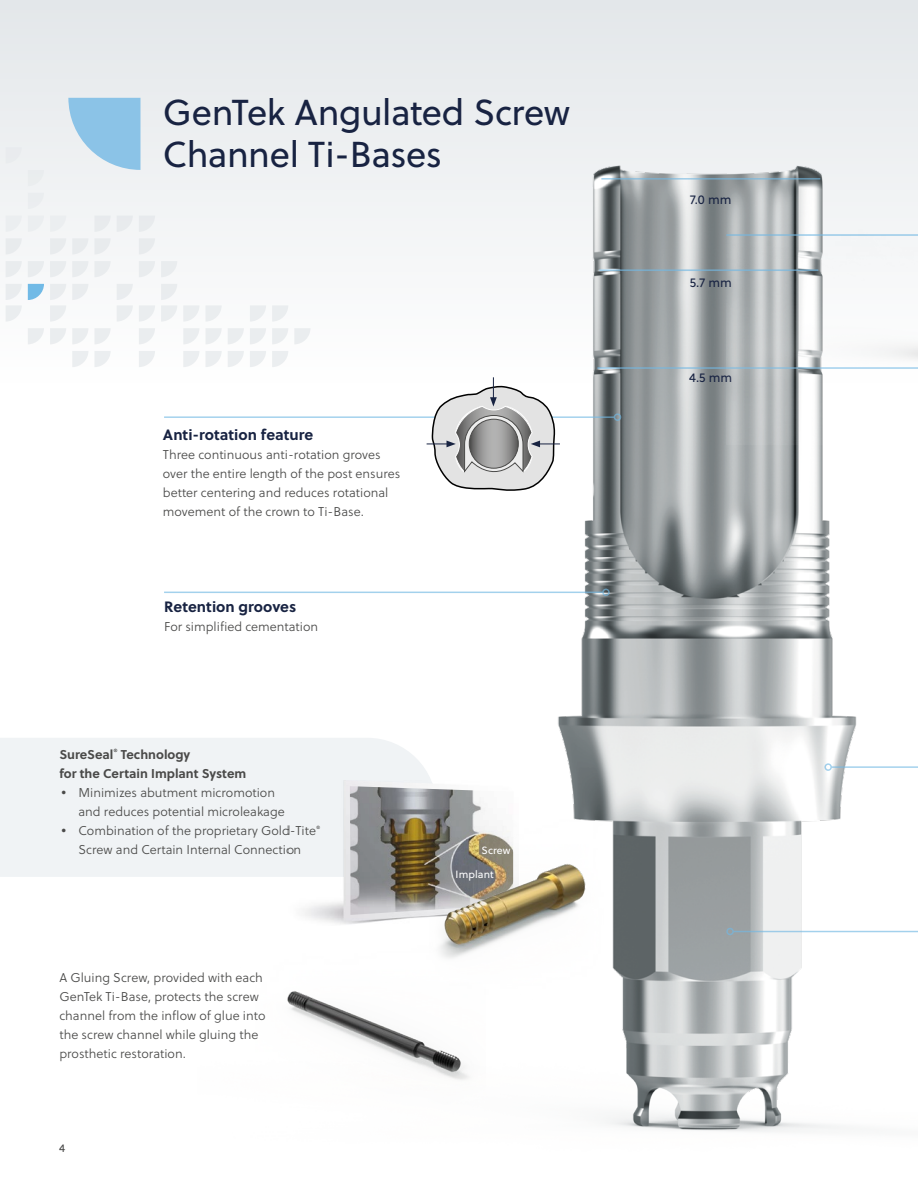
<style>
.page{position:relative;width:918px;height:1188px;background:#fff}
.page>*{position:absolute;margin:0;border:0;box-sizing:border-box;transform-origin:0 0}
.t1{font:36px/42px "Soleil";letter-spacing:-.01em;color:#182342}
.t2{font:700 15px "Soleil";letter-spacing:.005em;color:#182342}
.t3{font:12.75px/19.2px "Soleil Lt";color:#4a4a49}
.t4{font:700 12.75px/19.2px "Soleil";color:#4a4a49}
.t5{font:12.75px "Soleil";color:#182342}
.t6{font:11.25px "Soleil";color:#4a4a49}
.t7{font:10.5px "Soleil";letter-spacing:.01em;color:#fff}
.s1{font-size:15.75px}
</style>
<div class="page">
<div style="left:0;top:0;width:918px;height:784px;background:linear-gradient(to bottom,#e9ecee,#fff)"></div>
<img style="left:198px;top:83px;width:720px;height:1049px">
<svg style="left:68px;top:98px;width:72px;height:72px;background:#a0cde9"></svg>
<hr style="left:599px;top:269px;width:219px;height:2px;background:#72b8e3">
<hr style="left:597px;top:367px;width:321px;height:2px;background:#72b8e3">
<hr style="left:601px;top:178px;width:219px;height:2px;background:#72b8e3">
<hr style="left:164px;top:592px;width:439px;height:1px;background:#72b8e3">
<div style="left:602px;top:589px;width:8px;height:7px;border:2px solid #72b8e3;border-radius:50%"></div>
<hr style="left:164px;top:416px;width:451px;height:2px;background:#72b8e3">
<div style="left:614px;top:413px;width:7px;height:8px;border:2px solid #72b8e3;border-radius:50%"></div>
<svg style="left:427px;top:377px;width:133px;height:117px"></svg>
<svg style="left:469px;top:419px;width:49px;height:49px;background:#989797"></svg>
<div style="left:469px;top:419px;width:50px;height:50px;border:1px solid #4a4a49;border-radius:50%"></div>
<hr style="left:733px;top:931px;width:185px;height:1px;background:#72b8e3">
<div style="left:726px;top:928px;width:8px;height:7px;border:2px solid #72b8e3;border-radius:50%"></div>
<hr style="left:831px;top:766px;width:87px;height:2px;background:#72b8e3">
<div style="left:824px;top:763px;width:8px;height:8px;border:2px solid #72b8e3;border-radius:50%"></div>
<hr style="left:726px;top:234px;width:192px;height:2px;background:#72b8e3">
<div style="left:0;top:738px;width:437px;height:139px;background:#f0f3f5"></div>
<img style="left:289px;top:780px;width:128px;height:146px">
<img style="left:344px;top:780px;width:174px;height:141px">
<img style="left:350px;top:786px;width:163px;height:129px">
<img style="left:417px;top:788px;width:204px;height:216px">
<img style="left:727px;top:0;width:191px;height:445px">
<img style="left:255px;top:926px;width:231px;height:179px">
<svg style="left:72px;top:284px;width:16px;height:16px"></svg>
<svg style="left:28px;top:284px;width:16px;height:16px"></svg>
<svg style="left:139px;top:261px;width:16px;height:16px"></svg>
<svg style="left:72px;top:261px;width:16px;height:16px"></svg>
<svg style="left:94px;top:261px;width:17px;height:16px"></svg>
<svg style="left:28px;top:261px;width:16px;height:16px"></svg>
<svg style="left:50px;top:261px;width:16px;height:16px"></svg>
<svg style="left:6px;top:261px;width:16px;height:16px"></svg>
<svg style="left:139px;top:238px;width:16px;height:16px"></svg>
<svg style="left:72px;top:238px;width:16px;height:16px"></svg>
<svg style="left:94px;top:238px;width:17px;height:16px"></svg>
<svg style="left:50px;top:238px;width:16px;height:16px"></svg>
<svg style="left:6px;top:238px;width:16px;height:16px"></svg>
<svg style="left:117px;top:216px;width:16px;height:16px"></svg>
<svg style="left:139px;top:216px;width:16px;height:16px"></svg>
<svg style="left:94px;top:216px;width:17px;height:16px"></svg>
<svg style="left:28px;top:216px;width:16px;height:16px"></svg>
<svg style="left:50px;top:216px;width:16px;height:16px"></svg>
<svg style="left:6px;top:216px;width:16px;height:16px"></svg>
<svg style="left:28px;top:193px;width:16px;height:16px"></svg>
<svg style="left:28px;top:170px;width:16px;height:16px"></svg>
<svg style="left:6px;top:147px;width:16px;height:16px"></svg>
<svg style="left:139px;top:351px;width:16px;height:16px"></svg>
<svg style="left:72px;top:351px;width:16px;height:16px"></svg>
<svg style="left:94px;top:351px;width:17px;height:16px"></svg>
<svg style="left:139px;top:328px;width:16px;height:16px"></svg>
<svg style="left:72px;top:328px;width:16px;height:16px"></svg>
<svg style="left:94px;top:328px;width:17px;height:16px"></svg>
<svg style="left:28px;top:328px;width:16px;height:16px"></svg>
<svg style="left:50px;top:328px;width:16px;height:16px"></svg>
<svg style="left:117px;top:284px;width:16px;height:38px"></svg>
<svg style="left:139px;top:305px;width:16px;height:17px"></svg>
<svg style="left:161px;top:261px;width:16px;height:16px"></svg>
<svg style="left:161px;top:284px;width:16px;height:38px"></svg>
<svg style="left:183px;top:351px;width:16px;height:16px"></svg>
<svg style="left:183px;top:328px;width:16px;height:16px"></svg>
<svg style="left:183px;top:305px;width:16px;height:17px"></svg>
<svg style="left:206px;top:351px;width:16px;height:16px"></svg>
<svg style="left:206px;top:328px;width:16px;height:16px"></svg>
<svg style="left:206px;top:305px;width:16px;height:17px"></svg>
<svg style="left:228px;top:351px;width:16px;height:16px"></svg>
<svg style="left:228px;top:328px;width:16px;height:16px"></svg>
<svg style="left:250px;top:351px;width:16px;height:16px"></svg>
<svg style="left:250px;top:328px;width:16px;height:16px"></svg>
<svg style="left:250px;top:305px;width:16px;height:17px"></svg>
<svg style="left:272px;top:351px;width:16px;height:16px"></svg>
<svg style="left:272px;top:328px;width:16px;height:16px"></svg>
<svg style="left:272px;top:305px;width:16px;height:17px"></svg>
<svg style="left:294px;top:328px;width:17px;height:16px"></svg>
<svg style="left:50px;top:284px;width:16px;height:38px"></svg>
<svg style="left:6px;top:284px;width:16px;height:38px"></svg>
<h1 class="t1" style="left:163px;top:92px;width:409px">GenTek Angulated Screw<br>Channel Ti-Bases</h1>
<p class="t2" style="left:163px;top:425px;width:152px">Anti-rotation feature</p>
<p class="t3" style="left:163px;top:445px;width:239px">Three continuous anti-rotation groves over the entire length of the post ensures better centering and reduces rotational movement of the crown to Ti-Base.</p>
<p class="t2" style="left:164px;top:597px;width:134px">Retention grooves</p>
<p class="t3" style="left:164px;top:618px;width:156px">For simplified cementation</p>
<p class="t4" style="left:59px;top:745px;width:189px">SureSeal<sup>®</sup> Technology<br>for the Certain Implant System</p>
<p class="t3" style="left:79px;top:783px;width:208px;text-indent:-17px"><span class="s1">•</span> Minimizes abutment micromotion and reduces potential microleakage</p>
<p class="t3" style="left:62px;top:822px;width:260px;text-align:center"><span class="s1">•</span> Combination of the proprietary Gold-Tite<sup>®<br></sup>Screw and Certain Internal Connection</p>
<p class="t3" style="left:59px;top:968px;width:208px">A Gluing Screw, provided with each GenTek Ti-Base, protects the screw channel from the inflow of glue into the screw channel while gluing the prosthetic restoration.</p>
<p class="t6" style="left:59px;top:1141px;width:8px">4</p>
<p class="t7" style="left:482px;top:844px;width:31px">Screw</p>
<p class="t7" style="left:456px;top:868px;width:40px">Implant</p>
<p class="t5" style="left:690px;top:192px;width:43px">7.0 mm</p>
<p class="t5" style="left:690px;top:274px;width:43px">5.7 mm</p>
<p class="t5" style="left:689px;top:370px;width:45px">4.5 mm</p>
</div>
